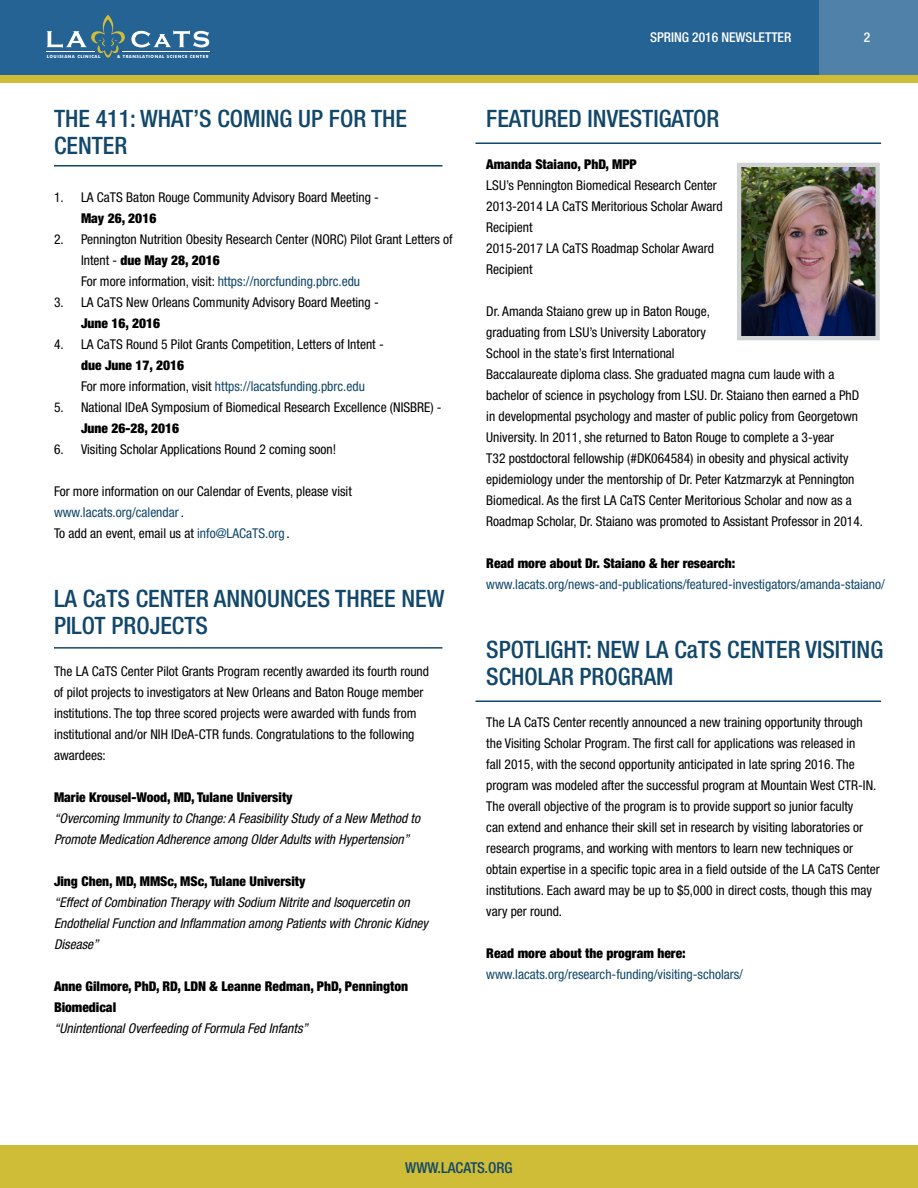
<style>
.page{position:relative;width:918px;height:1188px;background:#fff}
.page>*{position:absolute;margin:0;border:0;box-sizing:border-box;transform-origin:0 0}
.t1{font:500 condensed 24px/27px "Helvetica Neue LT Std";color:#11476a}
.t2{font:500 condensed 15px "Helvetica Neue LT Std";color:#13476a}
.t3{font:condensed 13.5px/21px "Helvetica Neue LT Std";color:#000}
.t4{font:italic condensed 13.5px/21px "Helvetica Neue LT Std";color:#000}
.t5{font:900 condensed 13.5px/21px "Helvetica Neue LT Std";color:#000}
.t6{font:condensed 13.5px/21px "Helvetica Neue LT Std";color:#11476a}
.t7{font:500 condensed 13.5px "Helvetica Neue LT Std";color:#fff}
.t8{font:700 4.2px "Futura BT";letter-spacing:.12em;color:#fff}
.s1{font-weight:900}
.s2{color:#11476a}
.s3{font-weight:900;color:#000}
.s4{color:#000}
</style>
<div class="page">
<div style="left:0;top:1146px;width:918px;height:42px;background:#cfbc37"></div>
<div style="left:0;top:0;width:918px;height:76px;background:#266395"></div>
<svg style="left:47px;top:15px;width:78px;height:43px"></svg>
<svg style="left:131px;top:30px;width:78px;height:17px"></svg>
<hr style="left:47px;top:51px;width:48px;height:1px;background:#fff">
<hr style="left:122px;top:51px;width:87px;height:1px;background:#fff">
<div style="left:819px;top:0;width:99px;height:82px;background:#5081a9"></div>
<div style="left:0;top:75px;width:918px;height:8px;background:#cfbc37"></div>
<hr style="left:54px;top:165px;width:388px;height:1px;background:#11476a">
<hr style="left:476px;top:142px;width:405px;height:2px;background:#11476a">
<hr style="left:54px;top:647px;width:388px;height:2px;background:#11476a">
<hr style="left:476px;top:700px;width:405px;height:2px;background:#11476a">
<img style="left:742px;top:168px;width:133px;height:167px">
<div style="left:737px;top:163px;width:143px;height:177px;border:4px solid #d1d3d4"></div>
<p class="t8" style="left:47px;top:54px;width:55px">LOUISIANA CLINICAL</p>
<p class="t8" style="left:117px;top:54px;width:93px">&amp; TRANSLATIONAL SCIENCE CENTER</p>
<h1 class="t1" style="left:54px;top:105px;width:355px">THE 411: WHAT’S COMING UP FOR THE<br>CENTER</h1>
<p class="t3" style="left:54px;top:187px;width:326px">1. LA CaTS Baton Rouge Community Advisory Board Meeting -</p>
<p class="t5" style="left:81px;top:207px;width:77px">May 26, 2016</p>
<p class="t3" style="left:81px;top:229px;width:373px;text-indent:-27px">2. Pennington Nutrition Obesity Research Center (NORC) Pilot Grant Letters of<br>Intent - <span class="s1">due May 28, 2016<br></span>For more information, visit: <span class="s2">https://norcfunding.pbrc.edu</span></p>
<p class="t3" style="left:54px;top:292px;width:326px">3. LA CaTS New Orleans Community Advisory Board Meeting -</p>
<p class="t5" style="left:81px;top:312px;width:81px">June 16, 2016</p>
<p class="t3" style="left:54px;top:334px;width:331px">4. LA CaTS Round 5 Pilot Grants Competition, Letters of Intent -</p>
<p class="t6" style="left:81px;top:355px;width:286px"><span class="s3">due June 17, 2016<br></span><span class="s4">For more information, visit</span> https://lacatsfunding.pbrc.edu</p>
<p class="t3" style="left:54px;top:397px;width:389px">5. National IDeA Symposium of Biomedical Research Excellence (NISBRE) -</p>
<p class="t5" style="left:81px;top:417px;width:100px">June 26-28, 2016</p>
<p class="t3" style="left:54px;top:439px;width:284px">6. Visiting Scholar Applications Round 2 coming soon!</p>
<p class="t3" style="left:54px;top:481px;width:299px">For more information on our Calendar of Events, please visit <span class="s2">www.lacats.org/calendar</span> .<br>To add an event, email us at <span class="s2">info@LACaTS.org</span> .</p>
<h1 class="t1" style="left:54px;top:585px;width:392px">LA CaTS CENTER ANNOUNCES THREE NEW<br>PILOT PROJECTS</h1>
<p class="t3" style="left:54px;top:661px;width:377px">The LA CaTS Center Pilot Grants Program recently awarded its fourth round of pilot projects to investigators at New Orleans and Baton Rouge member institutions. The top three scored projects were awarded with funds from institutional and/or NIH IDeA-CTR funds. Congratulations to the following awardees:</p>
<p class="t5" style="left:54px;top:786px;width:240px">Marie Krousel-Wood, MD, Tulane University</p>
<p class="t4" style="left:54px;top:808px;width:368px">“Overcoming Immunity to Change: A Feasibility Study of a New Method to<br>Promote Medication Adherence among Older Adults with Hypertension”</p>
<p class="t5" style="left:54px;top:870px;width:253px">Jing Chen, MD, MMSc, MSc, Tulane University</p>
<p class="t4" style="left:54px;top:892px;width:376px">“Effect of Combination Therapy with Sodium Nitrite and Isoquercetin on<br>Endothelial Function and Inflammation among Patients with Chronic Kidney<br>Disease”</p>
<p class="t5" style="left:54px;top:975px;width:356px">Anne Gilmore, PhD, RD, LDN &amp; Leanne Redman, PhD, Pennington<br>Biomedical</p>
<p class="t4" style="left:54px;top:1018px;width:255px">“Unintentional Overfeeding of Formula Fed Infants”</p>
<p class="t7" style="left:650px;top:29px;width:143px">SPRING 2016 NEWSLETTER</p>
<p class="t7" style="left:864px;top:30px;width:8px">2</p>
<h1 class="t1" style="left:486px;top:105px;width:235px">FEATURED INVESTIGATOR</h1>
<p class="t5" style="left:486px;top:153px;width:152px">Amanda Staiano, PhD, MPP</p>
<p class="t3" style="left:486px;top:175px;width:238px">LSU’s Pennington Biomedical Research Center<br>2013-2014 LA CaTS Meritorious Scholar Award<br>Recipient<br>2015-2017 LA CaTS Roadmap Scholar Award<br>Recipient</p>
<p class="t3" style="left:486px;top:301px;width:378px">Dr. Amanda Staiano grew up in Baton Rouge,<br>graduating from LSU’s University Laboratory<br>School in the state’s first International<br>Baccalaureate diploma class. She graduated magna cum laude with a bachelor of science in psychology from LSU. Dr. Staiano then earned a PhD in developmental psychology and master of public policy from Georgetown University. In 2011, she returned to Baton Rouge to complete a 3-year<br>T32 postdoctoral fellowship (#DK064584) in obesity and physical activity epidemiology under the mentorship of Dr. Peter Katzmarzyk at Pennington Biomedical. As the first LA CaTS Center Meritorious Scholar and now as a Roadmap Scholar, Dr. Staiano was promoted to Assistant Professor in 2014.</p>
<p class="t5" style="left:486px;top:553px;width:250px">Read more about Dr. Staiano &amp; her research:</p>
<p class="t6" style="left:486px;top:574px;width:400px">www.lacats.org/news-and-publications/featured-investigators/amanda-staiano/</p>
<h1 class="t1" style="left:486px;top:636px;width:398px">SPOTLIGHT: NEW LA CaTS CENTER VISITING<br>SCHOLAR PROGRAM</h1>
<p class="t3" style="left:486px;top:712px;width:395px">The LA CaTS Center recently announced a new training opportunity through the Visiting Scholar Program. The first call for applications was released in<br>fall 2015, with the second opportunity anticipated in late spring 2016. The program was modeled after the successful program at Mountain West CTR-IN.<br>The overall objective of the program is to provide support so junior faculty<br>can extend and enhance their skill set in research by visiting laboratories or research programs, and working with mentors to learn new techniques or obtain expertise in a specific topic area in a field outside of the LA CaTS Center institutions. Each award may be up to $5,000 in direct costs, though this may vary per round.</p>
<p class="t5" style="left:486px;top:942px;width:201px">Read more about the program here:</p>
<p class="t6" style="left:486px;top:964px;width:258px">www.lacats.org/research-funding/visiting-scholars/</p>
<p class="t2" style="left:405px;top:1159px;width:109px">WWW.LACATS.ORG</p>
</div>
